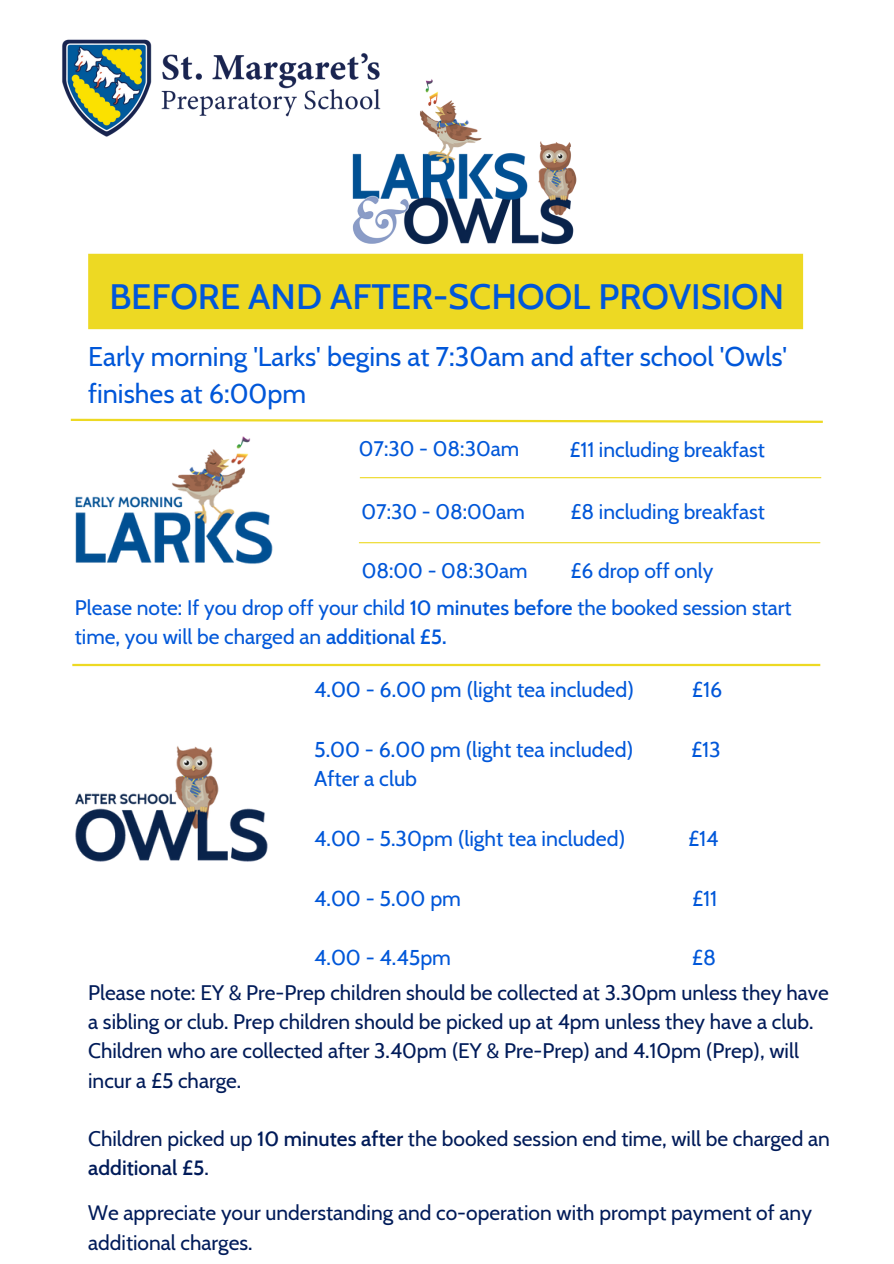
<style>
.page{position:relative;width:894px;height:1264px;background:#fff}
.page>*{position:absolute;margin:0;border:0;box-sizing:border-box;transform-origin:0 0}
.t1{font:500 36px "Cabin";color:#0057d9}
.t2{font:27px/37.2px "Cabin";color:#0057d9}
.t3{font:21.45px "Cabin";color:#0057d9}
.t4{font:21px/29.2px "Cabin";color:#001b59}
.t5{font:21px/29.2px "Cabin";color:#0057d9}
.s1{font-weight:500}
</style>
<div class="page">
<img style="left:352px;top:79px;width:225px;height:166px">
<img style="left:62px;top:39px;width:334px;height:107px">
<div style="left:88px;top:254px;width:714px;height:75px;background:#edd923"></div>
<img style="left:75px;top:746px;width:193px;height:116px">
<svg style="left:70px;top:418px;width:753px;height:5px"></svg>
<hr style="left:72px;top:664px;width:748px;height:2px;background:#edd923">
<img style="left:75px;top:436px;width:198px;height:128px">
<hr style="left:359px;top:542px;width:461px;height:1px;background:#edd923">
<hr style="left:360px;top:477px;width:461px;height:1px;background:#edd923">
<h1 class="t1" style="left:109px;top:274px;width:676px">BEFORE AND AFTER-SCHOOL PROVISION</h1>
<h2 class="t2" style="left:88px;top:338px;width:700px">Early morning 'Larks' begins at 7:30am and after school 'Owls' finishes at 6:00pm</h2>
<p class="t5" style="left:359px;top:433px;width:162px">07:30 - 08:30am</p>
<p class="t5" style="left:569px;top:434px;width:197px">£11 including breakfast</p>
<p class="t5" style="left:361px;top:497px;width:165px">07:30 - 08:00am</p>
<p class="t5" style="left:570px;top:497px;width:196px">£8 including breakfast</p>
<p class="t5" style="left:362px;top:556px;width:167px">08:00 - 08:30am</p>
<p class="t5" style="left:570px;top:556px;width:144px">£6 drop off only</p>
<p class="t5" style="left:75px;top:592px;width:718px">Please note: If you drop off your child <span class="s1">10 minutes before</span> the booked session start time, you will be charged an <span class="s1">additional £5.</span></p>
<p class="t3" style="left:314px;top:676px;width:321px">4.00 - 6.00 pm (light tea included)</p>
<p class="t3" style="left:691px;top:676px;width:32px">£16</p>
<p class="t3" style="left:314px;top:736px;width:320px">5.00 - 6.00 pm (light tea included)</p>
<p class="t3" style="left:691px;top:736px;width:31px">£13</p>
<p class="t3" style="left:314px;top:765px;width:104px">After a club</p>
<p class="t3" style="left:314px;top:825px;width:312px">4.00 - 5.30pm (light tea included)</p>
<p class="t3" style="left:687px;top:825px;width:32px">£14</p>
<p class="t3" style="left:314px;top:885px;width:148px">4.00 - 5.00 pm</p>
<p class="t3" style="left:692px;top:885px;width:27px">£11</p>
<p class="t3" style="left:314px;top:944px;width:138px">4.00 - 4.45pm</p>
<p class="t3" style="left:691px;top:944px;width:26px">£8</p>
<p class="t4" style="left:88px;top:977px;width:742px">Please note: EY &amp; Pre-Prep children should be collected at 3.30pm unless they have a sibling or club. Prep children should be picked up at 4pm unless they have a club.<br>Children who are collected after 3.40pm (EY &amp; Pre-Prep) and 4.10pm (Prep), will incur a £5 charge.</p>
<p class="t4" style="left:88px;top:1123px;width:743px">Children picked up <span class="s1">10 minutes after</span> the booked session end time, will be charged an <span class="s1">additional £5</span>.</p>
<p class="t4" style="left:88px;top:1198px;width:725px">We appreciate your understanding and co-operation with prompt payment of any additional charges.</p>
</div>
